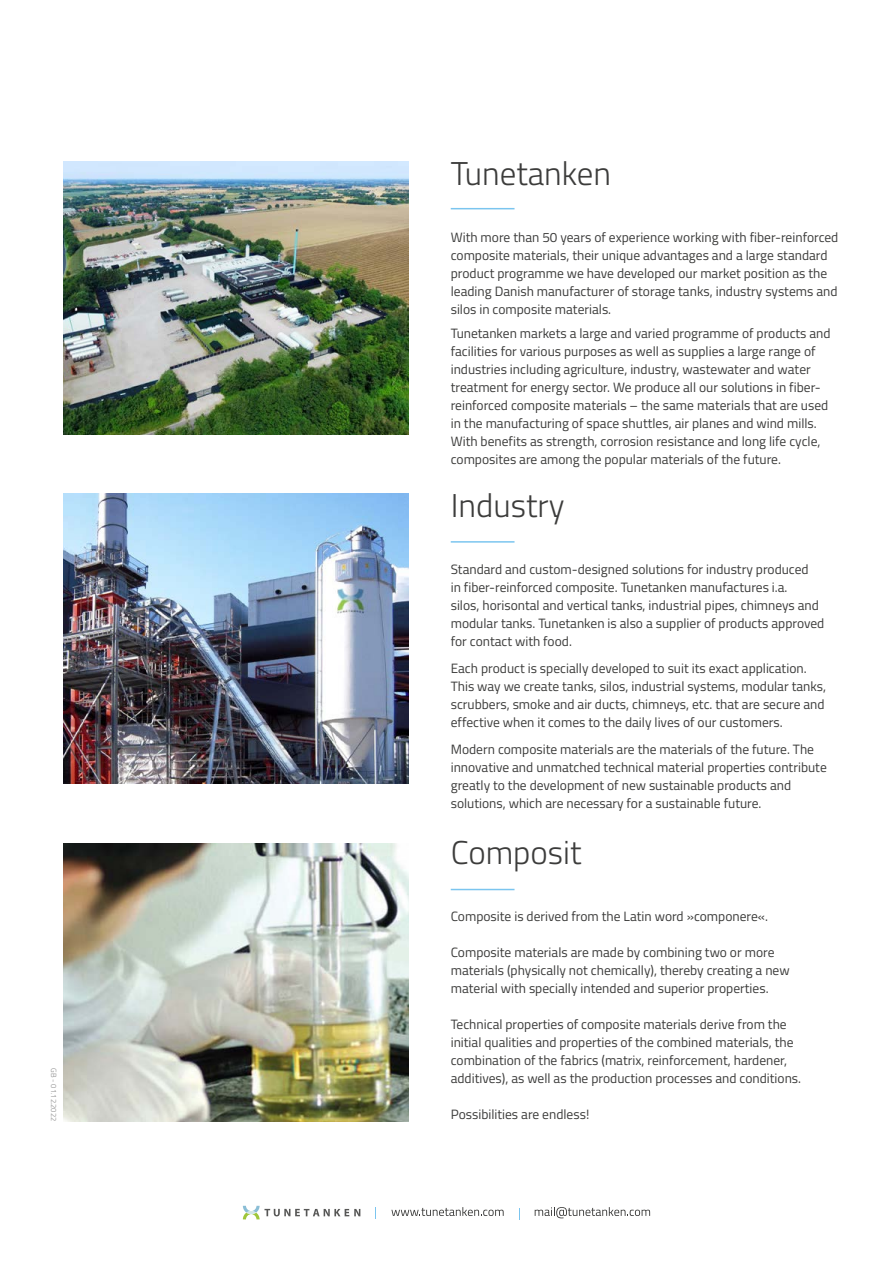
<style>
.page{position:relative;width:893px;height:1263px;background:#fff}
.page>*{position:absolute;margin:0;border:0;box-sizing:border-box;transform-origin:0 0}
.t1{font:300 33px "Titillium Web";color:#3c3c3b}
.t2{font:13.5px/18px "Titillium Web";color:#3c3c3b}
.t3{font:300 7.5px "Titillium Web";color:#878787}
</style>
<div class="page">
<img style="left:64px;top:494px;width:344px;height:289px">
<img style="left:64px;top:162px;width:344px;height:273px">
<img style="left:64px;top:843px;width:344px;height:278px">
<hr style="left:451px;top:541px;width:63px;height:2px;background:#7bc5ef">
<hr style="left:451px;top:208px;width:63px;height:1px;background:#7bc5ef">
<hr style="left:451px;top:889px;width:63px;height:1px;background:#7bc5ef">
<svg style="left:375px;top:1207px;width:1px;height:12px"></svg>
<svg style="left:243px;top:1206px;width:117px;height:13px"></svg>
<svg style="left:535px;top:1207px;width:115px;height:11px"></svg>
<svg style="left:391px;top:1207px;width:113px;height:9px"></svg>
<p class="t3" style="left:59px;top:1068px;width:54px;rotate:90deg">GB - 01.12.2022</p>
<h1 class="t1" style="left:451px;top:150px;width:162px">Tunetanken</h1>
<p class="t2" style="left:451px;top:228px;width:389px">With more than 50 years of experience working with fiber-reinforced composite materials, their unique advantages and a large standard product programme we have developed our market position as the leading Danish manufacturer of storage tanks, industry systems and silos in composite materials.</p>
<p class="t2" style="left:451px;top:324px;width:381px">Tunetanken markets a large and varied programme of products and facilities for various purposes as well as supplies a large range of industries including agriculture, industry, wastewater and water treatment for energy sector. We produce all our solutions in fiber&shy;reinforced composite materials – the same materials that are used in the manufacturing of space shuttles, air planes and wind mills.<br>With benefits as strength, corrosion resistance and long life cycle, composites are among the popular materials of the future.</p>
<h1 class="t1" style="left:451px;top:482px;width:115px">Industry</h1>
<p class="t2" style="left:451px;top:560px;width:375px">Standard and custom-designed solutions for industry produced<br>in fiber-reinforced composite. Tunetanken manufactures i.a.<br>silos, horisontal and vertical tanks, industrial pipes, chimneys and modular tanks. Tunetanken is also a supplier of products approved for contact with food.</p>
<p class="t2" style="left:451px;top:659px;width:377px">Each product is specially developed to suit its exact application.<br>This way we create tanks, silos, industrial systems, modular tanks, scrubbers, smoke and air ducts, chimneys, etc. that are secure and effec tive when it comes to the daily lives of our customers.</p>
<p class="t2" style="left:451px;top:740px;width:378px">Modern composite materials are the materials of the future. The innovative and unmatched technical material properties contribute greatly to the development of new sustainable products and solutions, which are necessary for a sustainable future.</p>
<h1 class="t1" style="left:451px;top:828px;width:132px">Composit</h1>
<p class="t2" style="left:451px;top:906px;width:319px">Composite is derived from the Latin word »componere«.</p>
<p class="t2" style="left:451px;top:942px;width:340px">Composite materials are made by combining two or more materials (physically not chemically), thereby creating a new material with specially intended and superior properties.</p>
<p class="t2" style="left:451px;top:1014px;width:352px">Technical properties of composite materials derive from the initial qualities and properties of the combined materials, the combination of the fabrics (matrix, reinforcement, hardener, additives), as well as the production processes and conditions.</p>
<p class="t2" style="left:451px;top:1104px;width:140px">Possibilities are endless!</p>
</div>
